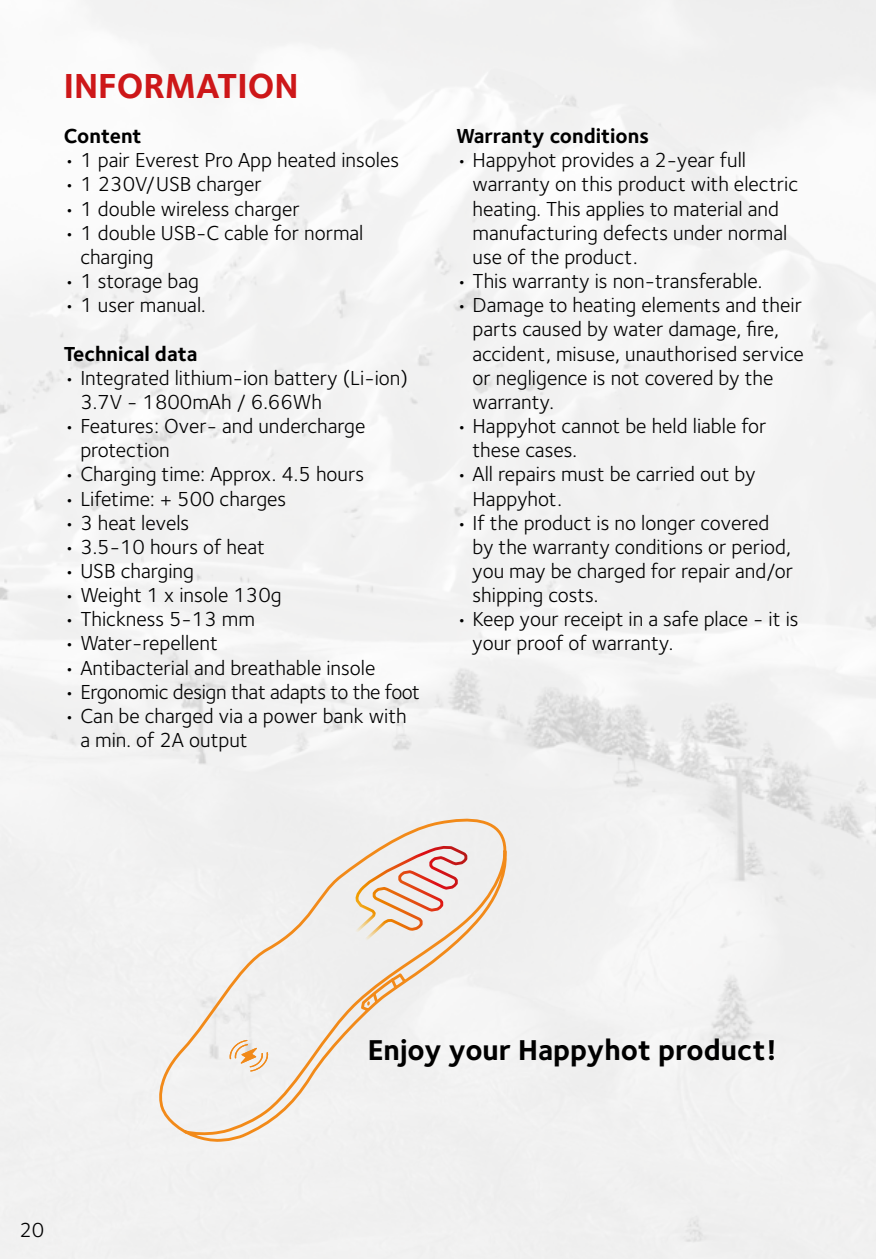
<style>
.page{position:relative;width:876px;height:1259px;background:#fff}
.page>*{position:absolute;margin:0;border:0;box-sizing:border-box;transform-origin:0 0}
.t1{font:700 36px "Foundry Sterling";color:#cd1719}
.t2{font:700 29.7px "Foundry Sterling";color:#000}
.t3{font:21px/24px "Foundry Sterling";color:#000}
.t4{font:700 21px "Foundry Sterling";color:#000}
</style>
<div class="page">
<svg style="left:153px;top:813px;width:360px;height:331px"></svg>
<svg style="left:367px;top:990px;width:13px;height:15px"></svg>
<svg style="left:225px;top:1037px;width:47px;height:37px"></svg>
<h1 class="t1" style="left:64px;top:65px;width:236px">INFORMATION</h1>
<p class="t4" style="left:64px;top:124px;width:80px">Content</p>
<p class="t3" style="left:64px;top:148px;width:337px">• 1 pair Everest Pro App heated insoles</p>
<p class="t3" style="left:64px;top:173px;width:200px">• 1 230V/USB charger</p>
<p class="t3" style="left:64px;top:197px;width:237px">• 1 double wireless charger</p>
<p class="t3" style="left:80px;top:221px;width:285px;text-indent:-17px">• 1 double USB-C cable for normal charging</p>
<p class="t3" style="left:64px;top:269px;width:137px">• 1 storage bag</p>
<p class="t3" style="left:64px;top:293px;width:144px">• 1 user manual.</p>
<p class="t4" style="left:64px;top:341px;width:135px">Technical data</p>
<p class="t3" style="left:80px;top:366px;width:329px;text-indent:-17px">• Integrated lithium-ion battery (Li-ion)<br>3.7V - 1800mAh / 6.66Wh</p>
<p class="t3" style="left:80px;top:414px;width:287px;text-indent:-17px">• Features: Over- and undercharge protection</p>
<p class="t3" style="left:64px;top:462px;width:302px">• Charging time: Approx. 4.5 hours</p>
<p class="t3" style="left:64px;top:487px;width:224px">• Lifetime: + 500 charges</p>
<p class="t3" style="left:64px;top:511px;width:127px">• 3 heat levels</p>
<p class="t3" style="left:64px;top:535px;width:203px">• 3.5-10 hours of heat</p>
<p class="t3" style="left:64px;top:559px;width:132px">• USB charging</p>
<p class="t3" style="left:64px;top:583px;width:219px">• Weight 1 x insole 130g</p>
<p class="t3" style="left:64px;top:607px;width:193px">• Thickness 5-13 mm</p>
<p class="t3" style="left:64px;top:631px;width:156px">• Water-repellent</p>
<p class="t3" style="left:64px;top:656px;width:313px">• Antibacterial and breathable insole</p>
<p class="t3" style="left:64px;top:680px;width:358px">• Ergonomic design that adapts to the foot</p>
<p class="t3" style="left:80px;top:704px;width:328px;text-indent:-17px">• Can be charged via a power bank with a min. of 2A output</p>
<p class="t4" style="left:456px;top:124px;width:195px">Warranty conditions</p>
<p class="t3" style="left:473px;top:148px;width:327px;text-indent:-17px">• Happyhot provides a 2-year full warranty on this product with electric heating. This applies to material and manufacturing defects under normal use of the product.</p>
<p class="t3" style="left:456px;top:269px;width:308px">• This warranty is non-transferable.</p>
<p class="t3" style="left:473px;top:293px;width:333px;text-indent:-17px">• Damage to heating elements and their parts caused by water damage, fire, accident, misuse, unauthorised service or negligence is not covered by the warranty.</p>
<p class="t3" style="left:473px;top:414px;width:295px;text-indent:-17px">• Happyhot cannot be held liable for these cases.</p>
<p class="t3" style="left:473px;top:462px;width:285px;text-indent:-17px">• All repairs must be carried out by<br>Happyhot.</p>
<p class="t3" style="left:473px;top:511px;width:322px;text-indent:-17px">• If the product is no longer covered by the warranty conditions or period, you may be charged for repair and/or shipping costs.</p>
<p class="t3" style="left:473px;top:607px;width:328px;text-indent:-17px">• Keep your receipt in a safe place - it is your proof of warranty.</p>
<p class="t3" style="left:19px;top:1218px;width:26px">20</p>
<h2 class="t2" style="left:368px;top:1032px;width:411px">Enjoy your Happyhot product!</h2>
</div>
